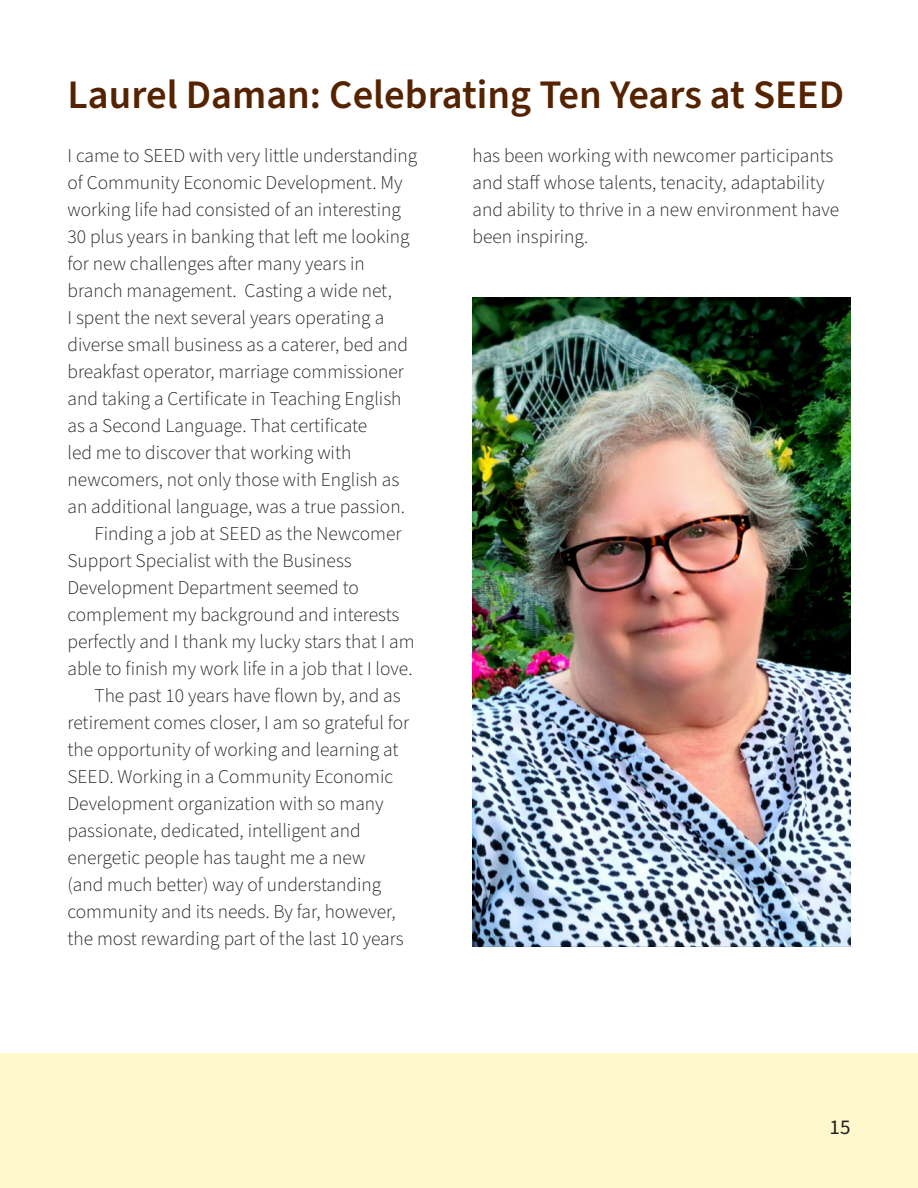
<style>
.page{position:relative;width:918px;height:1188px;background:#fff}
.page>*{position:absolute;margin:0;border:0;box-sizing:border-box;transform-origin:0 0}
.t1{font:600 40.5px "Source Sans Pro";color:#552300}
.t2{font:21px "Source Sans Pro";color:#231f20}
.Body__13__-_Indent{font:300 19.5px/27px "Source Sans Pro";color:#231f20}
.Body__13{font:300 19.5px/27px "Source Sans Pro";color:#231f20}
</style>
<div class="page">
<div style="left:0;top:1053px;width:918px;height:135px;background:#fff8cd"></div>
<img style="left:472px;top:297px;width:378px;height:650px">
<h1 class="t1" style="left:68px;top:68px;width:778px">Laurel Daman: Celebrating Ten Years at SEED</h1>
<p class="Body__13" style="left:68px;top:143px;width:351px">I came to SEED with very little understanding of Community Economic Development. My working life had consisted of an interesting 30 plus years in banking that left me looking for new challenges after many years in branch management. Casting a wide net,<br>I spent the next several years operating a diverse small business as a caterer, bed and breakfast operator, marriage commissioner and taking a Certificate in Teaching English as a Second Language. That certificate<br>led me to discover that working with newcomers, not only those with English as an additional language, was a true passion.</p>
<p class="Body__13__-_Indent" style="left:68px;top:521px;width:349px;text-indent:27px">Finding a job at SEED as the Newcomer Support Specialist with the Business Development Department seemed to complement my background and interests perfectly and I thank my lucky stars that I am able to finish my work life in a job that I love.</p>
<p class="Body__13__-_Indent" style="left:68px;top:683px;width:343px;text-indent:27px">The past 10 years have flown by, and as retirement comes closer, I am so grateful for the opportunity of working and learning at SEED. Working in a Community Economic Development organization with so many passionate, dedicated, intelligent and energetic people has taught me a new<br>(and much better) way of understanding community and its needs. By far, however, the most rewarding part of the last 10 years</p>
<p class="Body__13__-_Indent" style="left:472px;top:143px;width:368px">has been working with newcomer participants and staff whose talents, tenacity, adaptability and ability to thrive in a new environment have been inspiring.</p>
<p class="t2" style="left:830px;top:1113px;width:22px">15</p>
</div>
